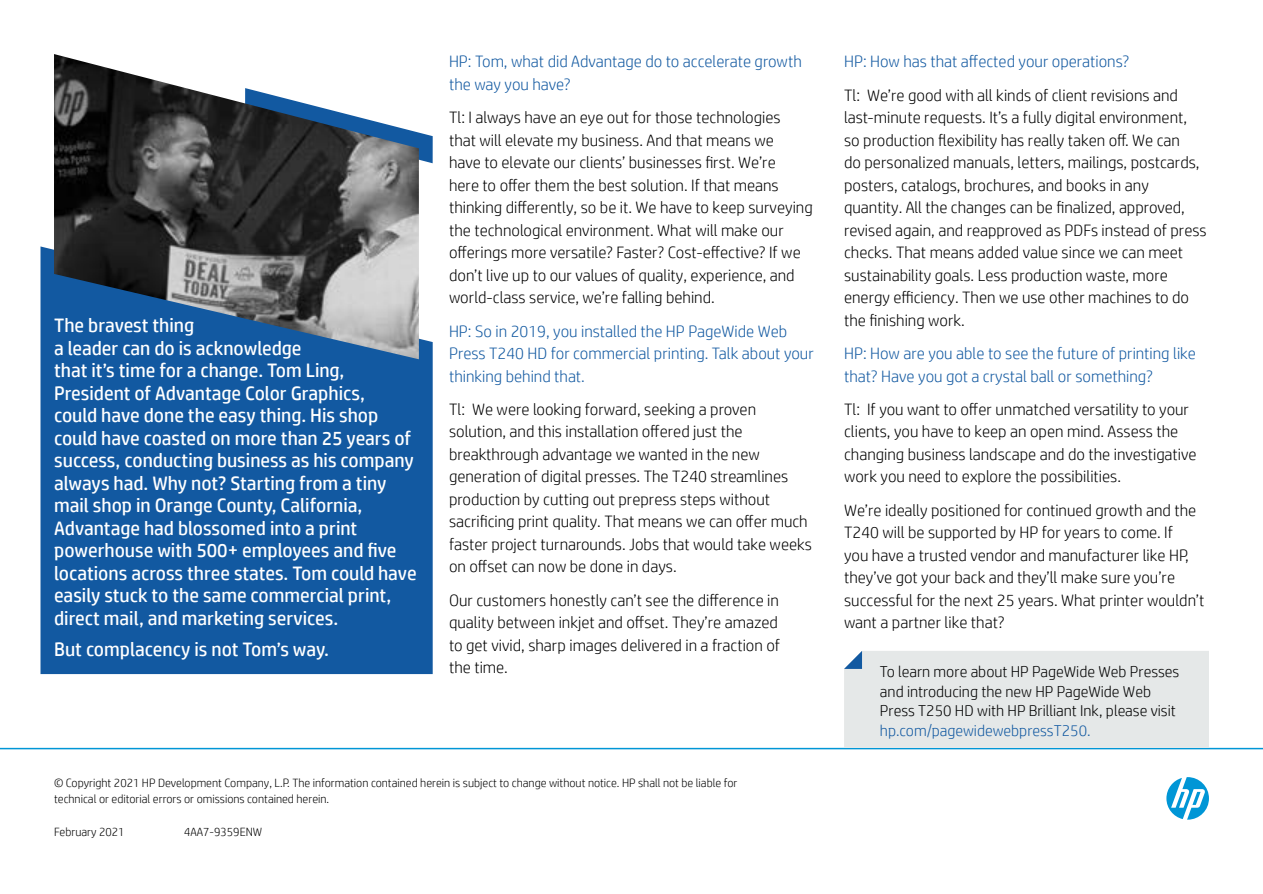
<style>
.page{position:relative;width:1263px;height:894px;background:#fff}
.page>*{position:absolute;margin:0;border:0;box-sizing:border-box;transform-origin:0 0}
.t1{font:19.5px/22.5px "HP Simplified";color:#fff}
.t2{font:300 16.5px/22.5px "HP Simplified";color:#000}
.t3{font:300 16.5px/22.5px "HP Simplified";color:#1259a1}
.t4{font:300 15.75px/19.5px "HP Simplified";color:#000}
.t5{font:300 15.75px "HP Simplified";color:#1259a1}
.t6{font:300 12px/16.5px "HP Simplified";color:#000}
</style>
<div class="page">
<div style="left:40px;top:246px;width:393px;height:427px;background:#1259a1"></div>
<svg style="left:1166px;top:777px;width:43px;height:42px"></svg>
<svg style="left:419px;top:132px;width:14px;height:31px"></svg>
<hr style="left:0;top:747px;width:1263px;height:2px;background:#0096d6">
<div style="left:844px;top:651px;width:365px;height:96px;background:#e5e8e8"></div>
<img style="left:54px;top:54px;width:365px;height:305px">
<p class="t1" style="left:54px;top:314px;width:364px">The bravest thing<br>a leader can do is acknowledge<br>that it’s time for a change. Tom Ling, President of Advantage Color Graphics,<br>could have done the easy thing. His shop could have coasted on more than 25 years of success, conducting business as his company always had. Why not? Starting from a tiny mail shop in Orange County, California, Advantage had blossomed into a print powerhouse with 500+ employees and five locations across three states. Tom could have easily stuck to the same commercial print, direct mail, and marketing services.</p>
<p class="t1" style="left:54px;top:637px;width:276px">But complacency is not Tom’s way.</p>
<p class="t3" style="left:449px;top:50px;width:354px">HP: Tom, what did Advantage do to accelerate growth the way you have?</p>
<p class="t2" style="left:449px;top:106px;width:365px">Tl: I always have an eye out for those technologies<br>that will elevate my business. And that means we<br>have to elevate our clients’ businesses first. We’re<br>here to offer them the best solution. If that means thinking differently, so be it. We have to keep surveying the technological environment. What will make our offerings more versatile? Faster? Cost-effective? If we don’t live up to our values of quality, experience, and world-class service, we’re falling behind.</p>
<p class="t3" style="left:449px;top:319px;width:366px">HP: So in 2019, you installed the HP PageWide Web<br>Press T240 HD for commercial printing. Talk about your thinking behind that.</p>
<p class="t2" style="left:449px;top:397px;width:364px">Tl: We were looking forward, seeking a proven solution, and this installation offered just the breakthrough advantage we wanted in the new generation of digital presses. The T240 streamlines production by cutting out prepress steps without sacrificing print quality. That means we can offer much faster project turnarounds. Jobs that would take weeks on offset can now be done in days.</p>
<p class="t2" style="left:449px;top:588px;width:332px;text-align:justify">Our customers honestly can’t see the difference in quality between inkjet and offset. They’re amazed to get vivid, sharp images delivered in a fraction of the time.</p>
<p class="t6" style="left:54px;top:774px;width:685px">© Copyright 2021 HP Development Company, L.P. The information contained herein is subject to change without notice. HP shall not be liable for technical or editorial errors or omissions contained herein.</p>
<p class="t6" style="left:54px;top:822px;width:72px">February 2021</p>
<p class="t6" style="left:184px;top:822px;width:80px">4AA7-9359ENW</p>
<p class="t3" style="left:844px;top:50px;width:287px">HP: How has that affected your operations?</p>
<p class="t2" style="left:844px;top:83px;width:364px">Tl: We’re good with all kinds of client revisions and last-minute requests. It’s a fully digital environment, so production flexibility has really taken off. We can<br>do personalized manuals, letters, mailings, postcards, posters, catalogs, brochures, and books in any quantity. All the changes can be finalized, approved, revised again, and reapproved as PDFs instead of press checks. That means added value since we can meet sustainability goals. Less production waste, more energy efficiency. Then we use other machines to do the finishing work.</p>
<p class="t3" style="left:844px;top:342px;width:353px">HP: How are you able to see the future of printing like that? Have you got a crystal ball or something?</p>
<p class="t2" style="left:844px;top:397px;width:354px">Tl: If you want to offer unmatched versatility to your clients, you have to keep an open mind. Assess the changing business landscape and do the investigative work you need to explore the possibilities.</p>
<p class="t2" style="left:844px;top:498px;width:362px">We’re ideally positioned for continued growth and the T240 will be supported by HP for years to come. If<br>you have a trusted vendor and manufacturer like HP, they’ve got your back and they’ll make sure you’re successful for the next 25 years. What printer wouldn’t want a partner like that?</p>
<p class="t4" style="left:880px;top:661px;width:301px">To learn more about HP PageWide Web Presses and introducing the new HP PageWide Web<br>Press T250 HD with HP Brilliant Ink, please visit</p>
<p class="t5" style="left:880px;top:721px;width:212px">hp.com/pagewidewebpressT250.</p>
</div>
